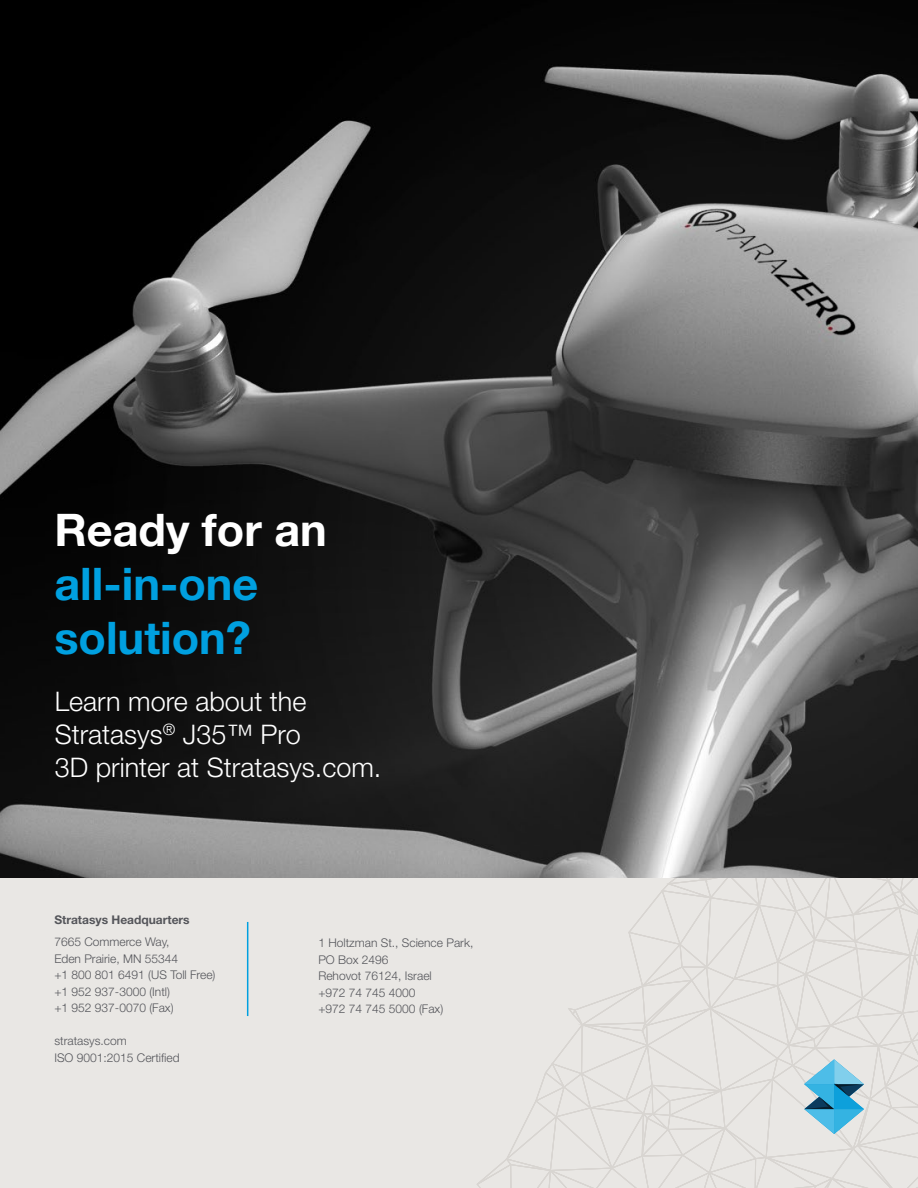
<style>
.page{position:relative;width:918px;height:1188px;background:#fff}
.page>*{position:absolute;margin:0;border:0;box-sizing:border-box;transform-origin:0 0}
.t1{font:700 45px/54px "Helvetica Neue LT Std";color:#00a0e0}
.t2{font:700 45px "Helvetica Neue LT Std";color:#fff}
.t3{font:300 27px/33px "Helvetica Neue LT Std";color:#fff}
.t4{font:300 12px/16.5px "Helvetica Neue LT Std";color:#54555a}
.t5{font:700 12px "Helvetica Neue LT Std";color:#54555a}
</style>
<div class="page">
<div style="left:0;top:878px;width:918px;height:310px;background:#e9e7e4"></div>
<hr style="left:247px;top:922px;width:1px;height:94px;background:#00a0e0">
<svg style="left:477px;top:878px;width:441px;height:310px"></svg>
<img style="left:0;top:0;width:918px;height:877px">
<h1 class="t2" style="left:54px;top:502px;width:274px">Ready for an</h1>
<h1 class="t1" style="left:54px;top:556px;width:205px">all-in-one solution?</h1>
<h2 class="t3" style="left:55px;top:684px;width:328px">Learn more about the<br>Stratasys<sup>®</sup> J35™ Pro<br>3D printer at Stratasys.com.</h2>
<p class="t5" style="left:54px;top:912px;width:137px">Stratasys Headquarters</p>
<p class="t4" style="left:54px;top:934px;width:163px">7665 Commerce Way,<br>Eden Prairie, MN 55344<br>+1 800 801 6491 (US Toll Free) +1 952 937-3000 (Intl)<br>+1 952 937-0070 (Fax)</p>
<p class="t4" style="left:54px;top:1033px;width:127px">stratasys.com<br>ISO 9001:2015 Certified</p>
<p class="t4" style="left:318px;top:934px;width:156px">1 Holtzman St., Science Park,<br>PO Box 2496<br>Rehovot 76124, Israel<br>+972 74 745 4000<br>+972 74 745 5000 (Fax)</p>
</div>
